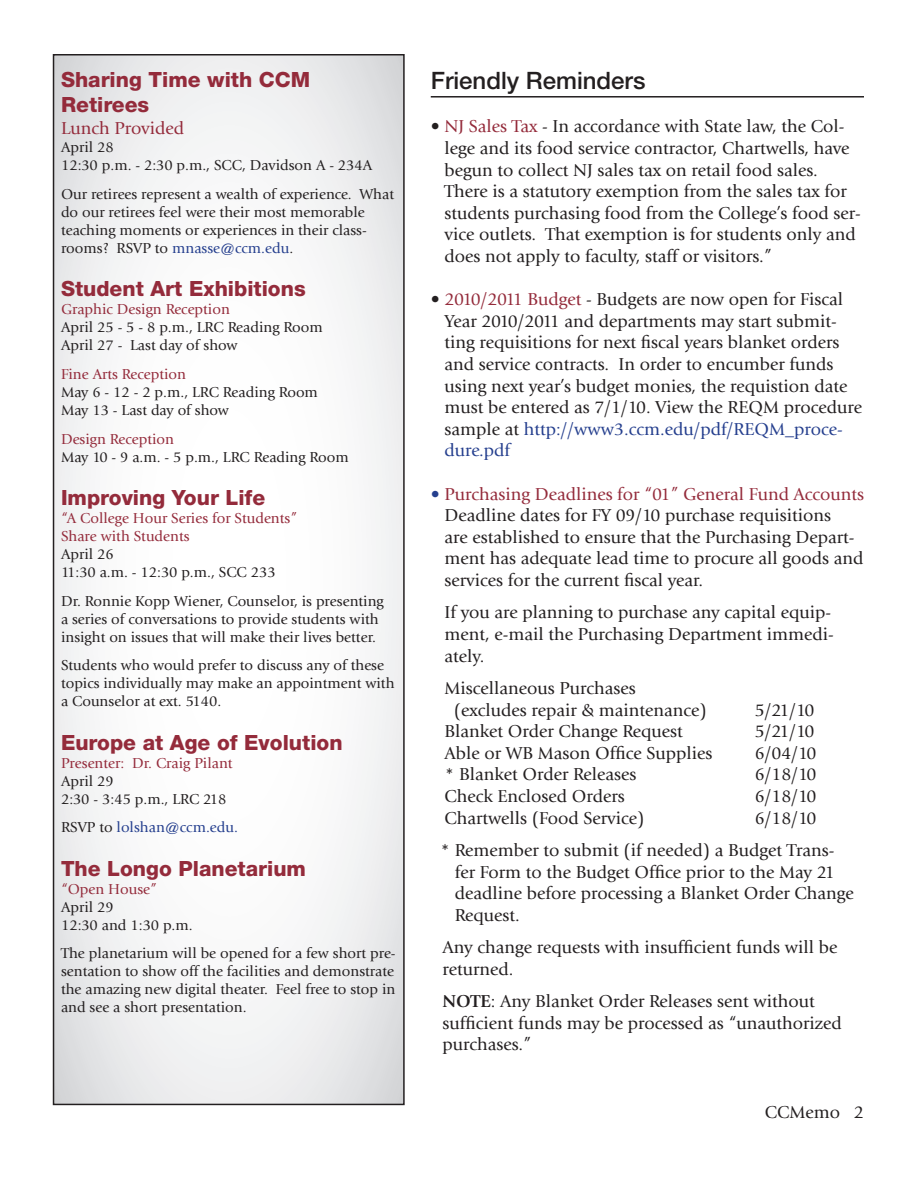
<style>
.page{position:relative;width:918px;height:1188px;background:#fff}
.page>*{position:absolute;margin:0;border:0;box-sizing:border-box;transform-origin:0 0}
.Article_Headers{font:500 24px "Helvetica Neue LT Std";color:#231f20}
.Event_Sub_Titles{font:800 21px/25.2px "Helvetica Neue LT Std";color:#942b3b}
.Article_Text{font:18px/21.6px "Giovanni Std";color:#231f20}
.Event_Sub_Titles-2{font:18px "Giovanni Std";color:#942b3b}
.Event_Info{font:15px/18px "Giovanni Std";color:#231f20}
.Event_Sub_Titles-3{font:15px "Giovanni Std";color:#942b3b}
.Event_Info-2{font:15px "Giovanni Std";color:#942b3b}
.Event_Sub_Titles-4{font:15px "Giovanni Std";color:#231f20}
.Event_Info-3{font:15px "Giovanni Std";color:#253f8e}
.s1{color:#253f8e}
.s2{color:#231f20}
.s3{color:#942b3b}
.s4{font-weight:700}
</style>
<div class="page">
<svg style="left:56px;top:57px;width:346px;height:1045px"></svg>
<div style="left:53px;top:54px;width:352px;height:1051px;border:2px solid #231f20"></div>
<hr style="left:431px;top:96px;width:433px;height:2px;background:#231f20">
<p class="Event_Sub_Titles" style="left:61px;top:67px;width:251px">Sharing Time with CCM<br>Retirees</p>
<p class="Event_Sub_Titles-2" style="left:61px;top:118px;width:125px">Lunch Provided</p>
<p class="Event_Sub_Titles-4" style="left:61px;top:139px;width:54px">April 28</p>
<p class="Event_Info" style="left:61px;top:156px;width:313px">12:30 p.m. - 2:30 p.m., SCC, Davidson A - 234A</p>
<p class="Event_Info" style="left:61px;top:185px;width:335px">Our retirees represent a wealth of experience. What do our retirees feel were their most memorable teaching moments or experiences in their class&shy;rooms? RSVP to <span class="s1">mnasse@ccm.edu</span>.</p>
<p class="Event_Sub_Titles" style="left:61px;top:276px;width:246px">Student Art Exhibitions</p>
<p class="Event_Sub_Titles-3" style="left:61px;top:301px;width:170px">Graphic Design Reception</p>
<p class="Event_Info" style="left:61px;top:318px;width:263px">April 25 - 5 - 8 p.m., LRC Reading Room</p>
<p class="Event_Info" style="left:61px;top:336px;width:178px">April 27 - Last day of show</p>
<p class="Event_Info-2" style="left:61px;top:365px;width:127px">Fine Arts Reception</p>
<p class="Event_Info" style="left:61px;top:383px;width:258px">May 6 - 12 - 2 p.m., LRC Reading Room</p>
<p class="Event_Info" style="left:61px;top:401px;width:170px">May 13 - Last day of show</p>
<p class="Event_Info-2" style="left:61px;top:430px;width:115px">Design Reception</p>
<p class="Event_Info" style="left:61px;top:448px;width:289px">May 10 - 9 a.m. - 5 p.m., LRC Reading Room</p>
<p class="Event_Sub_Titles" style="left:61px;top:485px;width:206px">Improving Your Life</p>
<p class="Event_Sub_Titles-3" style="left:61px;top:509px;width:238px">“A College Hour Series for Students”</p>
<p class="Event_Sub_Titles-3" style="left:61px;top:527px;width:130px">Share with Students</p>
<p class="Event_Sub_Titles-4" style="left:61px;top:545px;width:54px">April 26</p>
<p class="Event_Info" style="left:61px;top:563px;width:216px">11:30 a.m. - 12:30 p.m., SCC 233</p>
<p class="Event_Info" style="left:61px;top:592px;width:324px">Dr. Ronnie Kopp Wiener, Counselor, is presenting a series of conversations to provide students with insight on issues that will make their lives better.</p>
<p class="Event_Info" style="left:61px;top:657px;width:335px">Students who would prefer to discuss any of these topics individually may make an appointment with a Counselor at ext. 5140.</p>
<p class="Event_Sub_Titles" style="left:61px;top:729px;width:283px">Europe at Age of Evolution</p>
<p class="Event_Sub_Titles-3" style="left:61px;top:754px;width:173px">Presenter: Dr. Craig Pilant</p>
<p class="Event_Sub_Titles-4" style="left:61px;top:772px;width:54px">April 29</p>
<p class="Event_Info" style="left:61px;top:790px;width:167px">2:30 - 3:45 p.m., LRC 218</p>
<p class="Event_Info-3" style="left:61px;top:819px;width:178px"><span class="s2">RSVP to</span> lolshan@ccm.edu.</p>
<p class="Event_Sub_Titles" style="left:61px;top:855px;width:247px">The Longo Planetarium</p>
<p class="Event_Sub_Titles-3" style="left:61px;top:880px;width:97px">“Open House”</p>
<p class="Event_Sub_Titles-4" style="left:61px;top:898px;width:54px">April 29</p>
<p class="Event_Info" style="left:61px;top:916px;width:133px">12:30 and 1:30 p.m.</p>
<p class="Event_Info" style="left:61px;top:945px;width:336px;text-align:justify">The planetarium will be opened for a few short pre&shy;sentation to show off the facilities and demonstrate the amazing new digital theater. Feel free to stop in and see a short presentation.</p>
<p class="Article_Headers" style="left:431px;top:66px;width:216px">Friendly Reminders</p>
<p class="Article_Text" style="left:444px;top:116px;width:418px;text-indent:-14px">• <span class="s3">NJ Sales Tax</span> - In accordance with State law, the Col&shy;lege and its food service contractor, Chartwells, have begun to collect NJ sales tax on retail food sales.<br>There is a statutory exemption from the sales tax for students purchasing food from the College’s food ser&shy;vice outlets. That exemption is for students only and does not apply to faculty, staff or visitors.”</p>
<p class="Article_Text" style="left:444px;top:289px;width:419px;text-indent:-14px">• <span class="s3">2010/2011 Budget</span> - Budgets are now open for Fiscal Year 2010/2011 and departments may start submit&shy;ting requisitions for next fiscal years blanket orders and service contracts. In order to encumber funds using next year’s budget monies, the requistion date must be entered as 7/1/10. View the REQM procedure sample at <span class="s1">http://www3.ccm.edu/pdf/REQM_proce&shy;dure.pdf</span></p>
<p class="Article_Text" style="left:444px;top:483px;width:421px;text-indent:-14px"><span class="s1">•</span> <span class="s3">Purchasing Deadlines for “01” General Fund Accounts </span>Deadline dates for FY 09/10 purchase requisitions<br>are established to ensure that the Purchasing Depart&shy;ment has adequate lead time to procure all goods and services for the current fiscal year.</p>
<p class="Article_Text" style="left:444px;top:602px;width:391px">If you are planning to purchase any capital equip&shy;ment, e-mail the Purchasing Department immedi&shy;ately.</p>
<p class="Article_Text" style="left:454px;top:678px;width:254px;text-indent:-9px">Miscellaneous Purchases (excludes repair &amp; maintenance)</p>
<p class="Article_Text" style="left:755px;top:699px;width:61px">5/21/10</p>
<p class="Article_Text" style="left:444px;top:721px;width:240px">Blanket Order Change Request</p>
<p class="Article_Text" style="left:755px;top:721px;width:61px">5/21/10</p>
<p class="Article_Text" style="left:444px;top:742px;width:269px">Able or WB Mason Office Supplies</p>
<p class="Article_Text" style="left:755px;top:742px;width:63px">6/04/10</p>
<p class="Article_Text" style="left:444px;top:764px;width:194px">* Blanket Order Releases</p>
<p class="Article_Text" style="left:755px;top:764px;width:63px">6/18/10</p>
<p class="Article_Text" style="left:444px;top:786px;width:182px">Check Enclosed Orders</p>
<p class="Article_Text" style="left:755px;top:786px;width:63px">6/18/10</p>
<p class="Article_Text" style="left:444px;top:807px;width:201px">Chartwells (Food Service)</p>
<p class="Article_Text" style="left:755px;top:807px;width:63px">6/18/10</p>
<p class="Article_Text" style="left:455px;top:840px;width:400px;text-indent:-15px">* Remember to submit (if needed) a Budget Trans&shy;fer Form to the Budget Office prior to the May 21 deadline before processing a Blanket Order Change Request.</p>
<p class="Article_Text" style="left:442px;top:937px;width:397px">Any change requests with insufficient funds will be returned.</p>
<p class="Article_Text" style="left:442px;top:991px;width:401px"><span class="s4">NOTE</span>: Any Blanket Order Releases sent without sufficient funds may be processed as “unauthorized purchases.”</p>
<p class="Article_Text" style="left:765px;top:1102px;width:101px">CCMemo 2</p>
</div>
